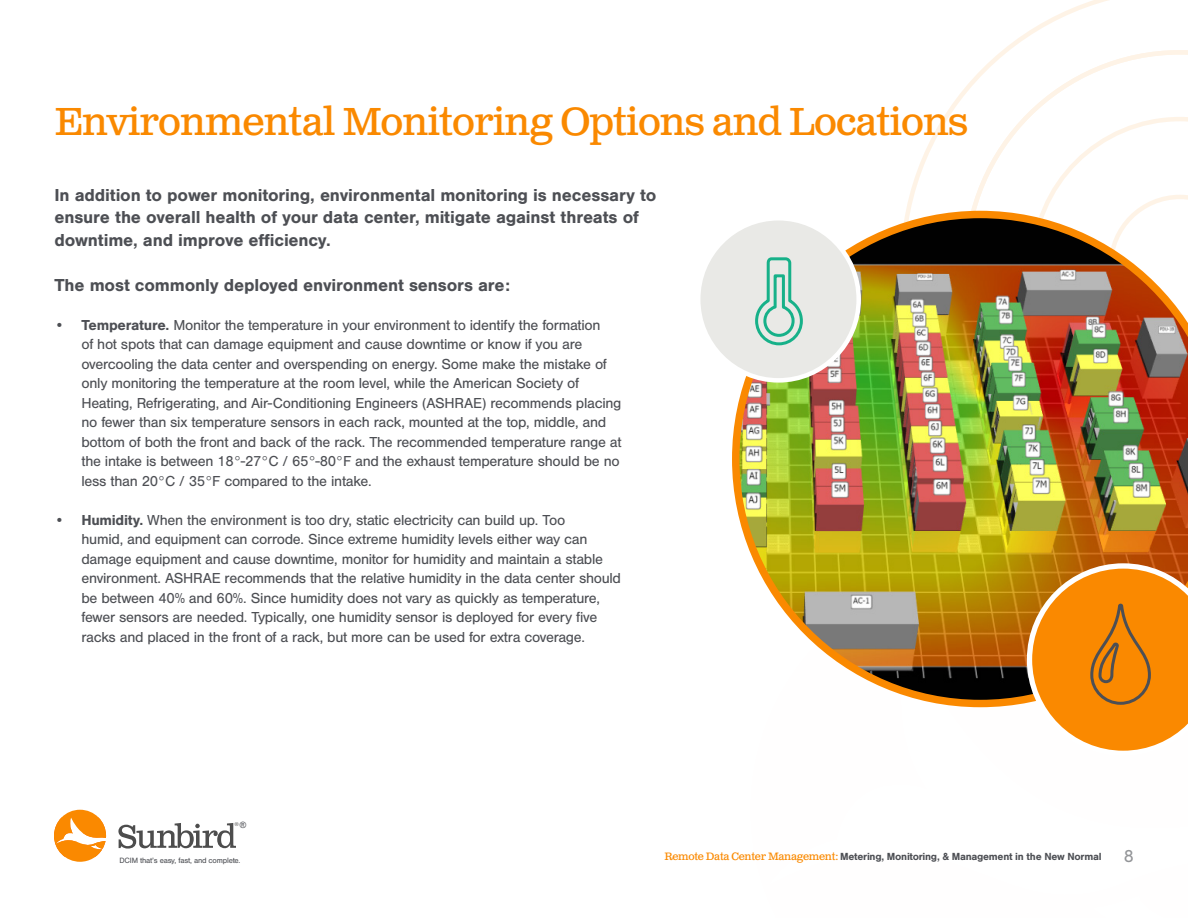
<style>
.page{position:relative;width:1188px;height:918px;background:#fff}
.page>*{position:absolute;margin:0;border:0;box-sizing:border-box;transform-origin:0 0}
.t1{font:39px "Clarendon Text Pro";letter-spacing:-.025em;color:#fa8900}
.t2{font:700 18px/22.5px "Nimbus San";letter-spacing:-.01em;color:#4d4f54}
.t3{font:18px "Nimbus San";color:#939598}
.t4{font:15px/19.5px "Nimbus San";letter-spacing:-.02em;color:#4d4f54}
.t5{font:700 10.65px "Nimbus San";letter-spacing:-.025em;color:#4d4f54}
.t6{font:8.7px "Arial";color:#4d4f54}
.t7{font:7.95px "Nimbus San";letter-spacing:-.025em;color:#4d4f54}
.t8{font:5.7px "Nimbus San";color:#4d4d4d}
.s1{font-weight:700}
.s2{font-family:"Clarendon Text Pro";font-weight:400;color:#fa8900}
</style>
<div class="page">
<svg style="left:118px;top:823px;width:118px;height:26px"></svg>
<svg style="left:54px;top:810px;width:52px;height:52px"></svg>
<svg style="left:906px;top:0;width:203px;height:211px"></svg>
<svg style="left:964px;top:50px;width:224px;height:161px"></svg>
<svg style="left:1031px;top:117px;width:157px;height:94px"></svg>
<svg style="left:1109px;top:195px;width:79px;height:16px"></svg>
<img style="left:732px;top:211px;width:456px;height:496px">
<div style="left:698px;top:218px;width:161px;height:162px;background:#e9e9e6;border-radius:50%"></div>
<div style="left:696px;top:216px;width:165px;height:167px;border:4px solid #fff;border-radius:50%"></div>
<svg style="left:755px;top:257px;width:48px;height:89px"></svg>
<svg style="left:1027px;top:563px;width:161px;height:188px;background:#ed9223"></svg>
<p class="t1" style="left:54px;top:97px;width:915px">Environmental Monitoring Options and Locations</p>
<p class="t2" style="left:54px;top:184px;width:604px">In addition to power monitoring, environmental monitoring is necessary to ensure the overall health of your data center, mitigate against threats of downtime, and improve efficiency.</p>
<p class="t2" style="left:54px;top:274px;width:457px">The most commonly deployed environment sensors are:</p>
<p class="t4" style="left:81px;top:315px;width:542px;text-indent:-27px"><span class="s1">• Temperature.</span> Monitor the temperature in your environment to identify the formation<br>of hot spots that can damage equipment and cause downtime or know if you are overcooling the data center and overspending on energy. Some make the mistake of only monitoring the temperature at the room level, while the American Society of Heating, Refrigerating, and Air-Conditioning Engineers (ASHRAE) recommends placing no fewer than six temperature sensors in each rack, mounted at the top, middle, and bottom of both the front and back of the rack. The recommended temperature range at the intake is between 18°-27°C / 65°-80°F and the exhaust temperature should be no less than 20°C / 35°F compared to the intake.</p>
<p class="t4" style="left:81px;top:510px;width:541px;text-indent:-27px"><span class="s1">• Humidity.</span> When the environment is too dry, static electricity can build up. Too<br>humid, and equipment can corrode. Since extreme humidity levels either way can damage equipment and cause downtime, monitor for humidity and maintain a stable environment. ASHRAE recommends that the relative humidity in the data center should be between 40% and 60%. Since humidity does not vary as quickly as temperature, fewer sensors are needed. Typically, one humidity sensor is deployed for every five racks and placed in the front of a rack, but more can be used for extra coverage.</p>
<p class="t6" style="left:240px;top:820px;width:8px">®</p>
<p class="t8" style="left:234px;top:821px;width:6px">®</p>
<p class="t7" style="left:120px;top:856px;width:123px">DCIM that’s easy, fast, and complete.</p>
<p class="t3" style="left:1124px;top:846px;width:12px">8</p>
<p class="t5" style="left:664px;top:850px;width:439px"><span class="s2">Remote Data Center Management:</span> Metering, Monitoring, &amp; Management in the New Normal</p>
</div>
